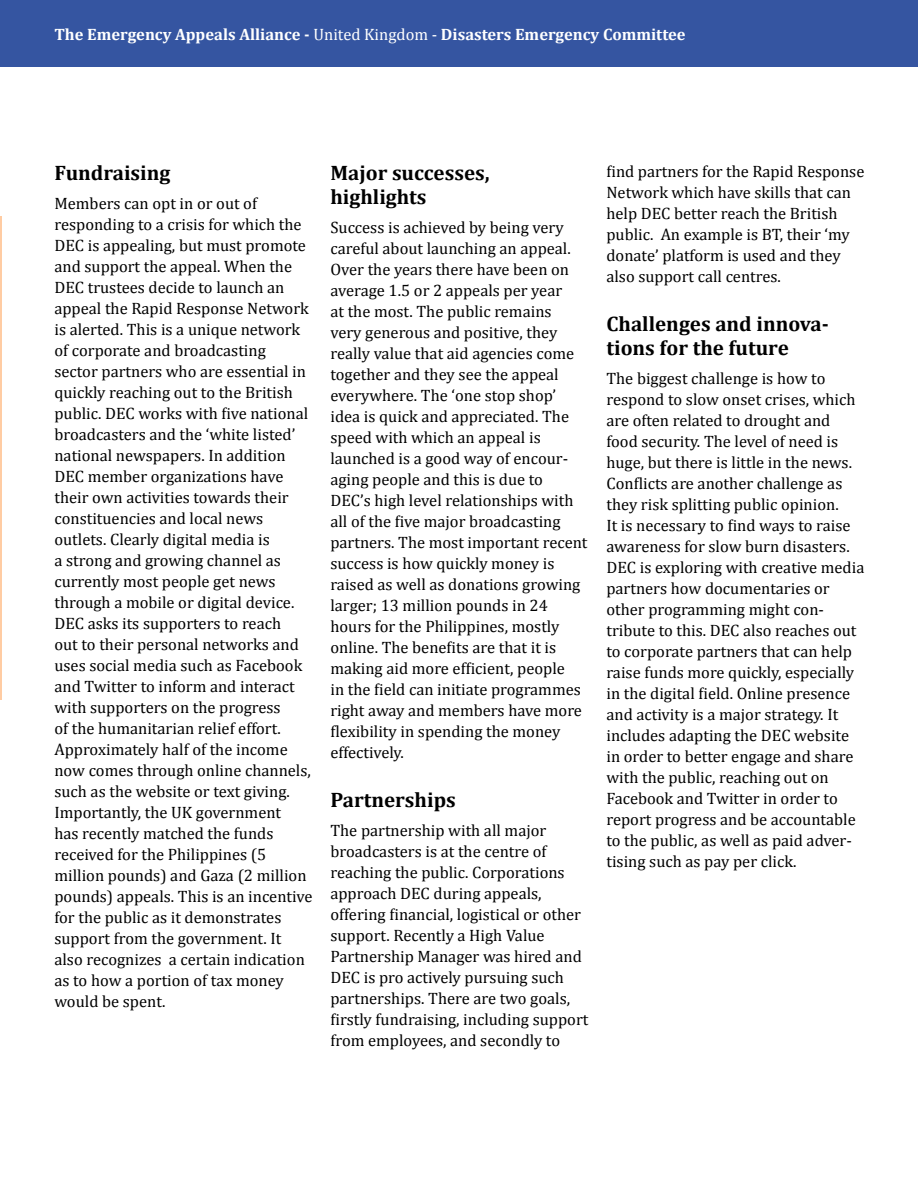
<style>
.page{position:relative;width:918px;height:1188px;background:#fff}
.page>*{position:absolute;margin:0;border:0;box-sizing:border-box;transform-origin:0 0}
.t1{font:700 21px/24px "Cambria";color:#000}
.t2{font:16.5px/21px "Cambria";color:#000}
.t3{font:700 16.5px "Cambria";color:#fff}
.s1{font-weight:400}
</style>
<div class="page">
<hr style="left:0;top:216px;width:1px;height:484px;background:#ffcca3">
<div style="left:0;top:0;width:918px;height:67px;background:#3555a1"></div>
<p class="t3" style="left:54px;top:23px;width:633px">The Emergency Appeals Alliance - <span class="s1">United Kingdom -</span> Disasters Emergency Committee</p>
<p class="t1" style="left:54px;top:160px;width:118px">Fundraising</p>
<p class="t2" style="left:54px;top:192px;width:260px">Members can opt in or out of responding to a crisis for which the<br>DEC is appealing, but must promote and support the appeal. When the<br>DEC trustees decide to launch an appeal the Rapid Response Network is alerted. This is a unique network of corporate and broadcasting sector partners who are essential in quickly reaching out to the British public. DEC works with five national broadcasters and the ‘white listed’ national newspapers. In addition<br>DEC member organizations have their own activities towards their constituencies and local news outlets. Clearly digital media is<br>a strong and growing channel as currently most people get news through a mobile or digital device.<br>DEC asks its supporters to reach<br>out to their personal networks and uses social media such as Facebook and Twitter to inform and interact with supporters on the progress<br>of the humanitarian relief effort.<br>Approximately half of the income now comes through online channels, such as the website or text giving.<br>Importantly, the UK government<br>has recently matched the funds received for the Philippines (5 million pounds) and Gaza (2 million pounds) appeals. This is an incentive for the public as it demonstrates support from the government. It also recognizes a certain indication as to how a portion of tax money would be spent.</p>
<p class="t1" style="left:330px;top:160px;width:161px">Major successes, highlights</p>
<p class="t2" style="left:330px;top:216px;width:259px">Success is achieved by being very careful about launching an appeal.<br>Over the years there have been on average 1.5 or 2 appeals per year<br>at the most. The public remains<br>very generous and positive, they really value that aid agencies come together and they see the appeal everywhere. The ‘one stop shop’ idea is quick and appreciated. The speed with which an appeal is launched is a good way of encour&shy;aging people and this is due to<br>DEC’s high level relationships with all of the five major broadcasting partners. The most important recent success is how quickly money is raised as well as donations growing larger; 13 million pounds in 24 hours for the Philippines, mostly online. The benefits are that it is making aid more efficient, people<br>in the field can initiate programmes right away and members have more flexibility in spending the money effectively.</p>
<p class="t1" style="left:330px;top:787px;width:127px">Partnerships</p>
<p class="t2" style="left:330px;top:819px;width:259px">The partnership with all major broadcasters is at the centre of reaching the public. Corporations approach DEC during appeals, offering financial, logistical or other support. Recently a High Value Partnership Manager was hired and DEC is pro actively pursuing such partnerships. There are two goals, firstly fundraising, including support from employees, and secondly to</p>
<p class="t2" style="left:606px;top:160px;width:260px">find partners for the Rapid Response Network which have skills that can help DEC better reach the British public. An example is BT, their ‘my donate’ platform is used and they also support call centres.</p>
<p class="t1" style="left:606px;top:311px;width:224px">Challenges and innova&shy;tions for the future</p>
<p class="t2" style="left:606px;top:367px;width:260px">The biggest challenge is how to respond to slow onset crises, which are often related to drought and food security. The level of need is huge, but there is little in the news.<br>Conflicts are another challenge as they risk splitting public opinion.<br>It is necessary to find ways to raise awareness for slow burn disasters.<br>DEC is exploring with creative media partners how documentaries or other programming might con&shy;tribute to this. DEC also reaches out to corporate partners that can help raise funds more quickly, especially in the digital field. Online presence and activity is a major strategy. It includes adapting the DEC website in order to better engage and share with the public, reaching out on Facebook and Twitter in order to report progress and be accountable to the public, as well as paid adver&shy;tising such as pay per click.</p>
</div>
